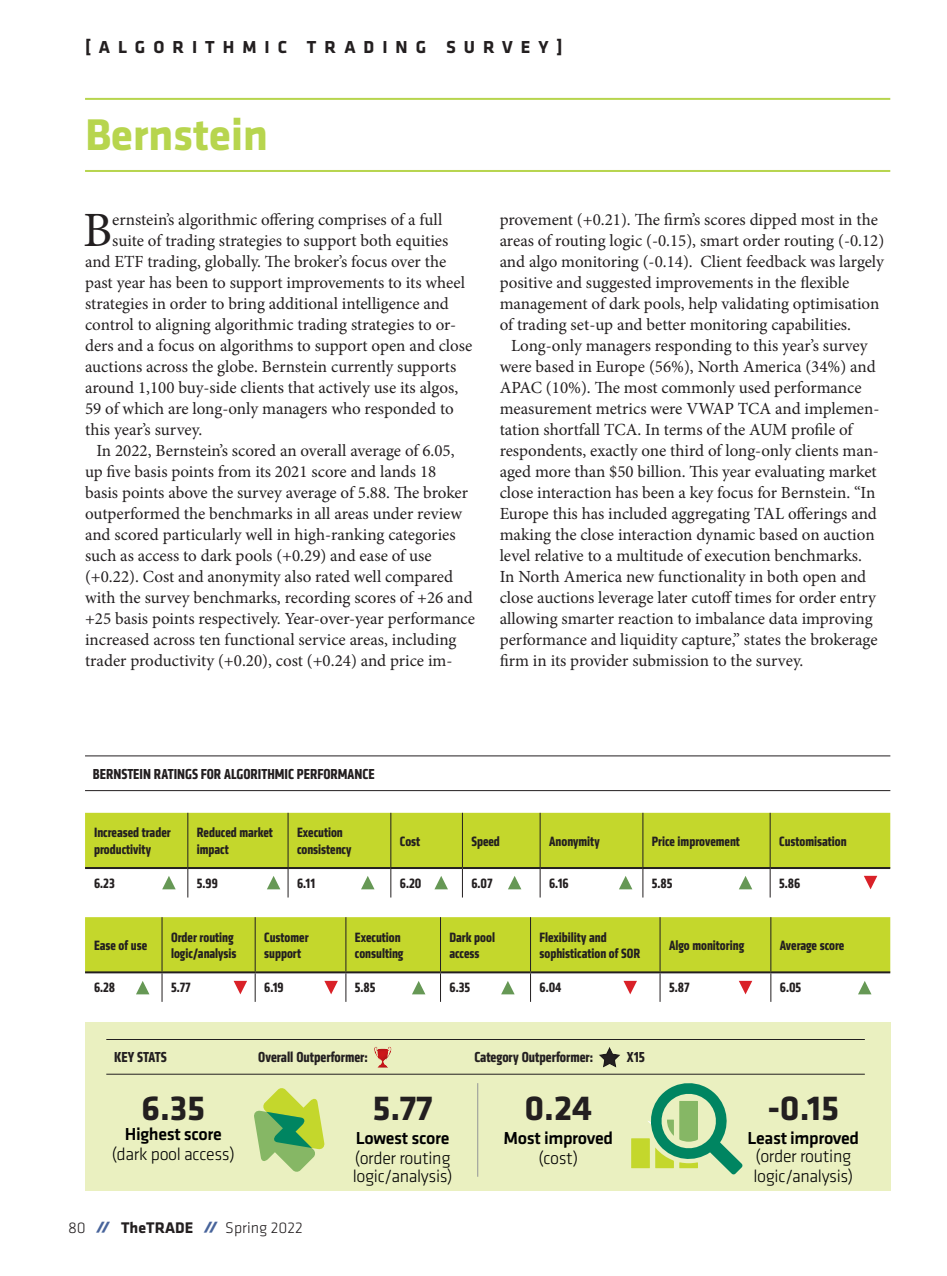
<style>
.page{position:relative;width:947px;height:1276px;background:#fff}
.page>*{position:absolute;margin:0;border:0;box-sizing:border-box;transform-origin:0 0}
._01__Body_Dropcap_2{font:49.4px "Minion Pro";color:#231f20}
.Survey_-_market_hed{font:700 46px "Klavika";letter-spacing:-.01em;color:#b7d54e}
.Algo_-_number{font:700 36px "Klavika";color:#231f20}
.Algo_-_number-2{font:300 18px/20px "Klavika";letter-spacing:-.02em;color:#000;text-align:center}
.Algo_-_number-3{font:500 18px/20px "Klavika";letter-spacing:-.02em;color:#000;text-align:center}
.Department___hed{font:700 18px "Klavika";letter-spacing:.445em;color:#231f20}
._01__Body_Dropcap_2-2{font:17px/21px "Minion Pro";color:#231f20}
.t1{font:300 16px "Klavika";color:#231f20}
.Survey_-_table_graph{font:700 15px "Klavika Condensed";color:#231f20}
.Q2_2017_-_Data_table{font:700 14px/16.8px "Klavika Condensed";color:#231f20}
.s1{font-weight:500}
.s2{font-weight:300}
.s3{font-family:"Klavika Display";font-weight:900;font-style:italic;font-size:13.8px;color:#48649b}
.s4{font-weight:700}
</style>
<div class="page">
<hr style="left:85px;top:755px;width:805px;height:1px;background:#231f20">
<hr style="left:85px;top:790px;width:805px;height:1px;background:#231f20">
<hr style="left:85px;top:98px;width:805px;height:2px;background:#b7d54e">
<hr style="left:85px;top:170px;width:805px;height:2px;background:#b7d54e">
<div style="left:85px;top:1023px;width:805px;height:168px;background:#eaf0c0"></div>
<hr style="left:106px;top:1039px;width:759px;height:1px;background:#231f20">
<hr style="left:106px;top:1074px;width:759px;height:1px;background:#231f20">
<svg style="left:254px;top:1088px;width:71px;height:84px"></svg>
<div style="left:631px;top:1138px;width:19px;height:30px;background:#c4d72c"></div>
<svg style="left:647px;top:1083px;width:96px;height:91px"></svg>
<hr style="left:477px;top:1083px;width:1px;height:93px;background:#939598">
<svg style="left:85px;top:813px;width:805px;height:84px"></svg>
<svg style="left:85px;top:917px;width:805px;height:85px"></svg>
<div style="left:370px;top:1042px;width:22px;height:26px;background:#231f20;opacity:.27"></div>
<div style="left:596px;top:1046px;width:26px;height:24px;background:#231f20;opacity:.5"></div>
<p class="Department___hed" style="left:85px;top:34px;width:479px">[ALGORITHMIC TRADING SURVEY]</p>
<p class="Survey_-_market_hed" style="left:85px;top:101px;width:185px">Bernstein</p>
<p class="_01__Body_Dropcap_2" style="left:83px;top:197px;width:30px">B</p>
<p class="_01__Body_Dropcap_2-2" style="left:112px;top:209px;width:331px">ernstein’s algorithmic offering comprises of a full</p>
<p class="_01__Body_Dropcap_2-2" style="left:112px;top:230px;width:338px">suite of trading strategies to support both equities</p>
<p class="_01__Body_Dropcap_2-2" style="left:85px;top:251px;width:363px">and ETF trading, globally. The broker’s focus over the</p>
<p class="_01__Body_Dropcap_2-2" style="left:85px;top:272px;width:381px">past year has been to support improvements to its wheel</p>
<p class="_01__Body_Dropcap_2-2" style="left:85px;top:293px;width:365px">strategies in order to bring additional intelligence and</p>
<p class="_01__Body_Dropcap_2-2" style="left:85px;top:314px;width:373px">control to aligning algorithmic trading strategies to or-</p>
<p class="_01__Body_Dropcap_2-2" style="left:85px;top:335px;width:389px">ders and a focus on algorithms to support open and close</p>
<p class="_01__Body_Dropcap_2-2" style="left:85px;top:356px;width:373px">auctions across the globe. Bernstein currently supports</p>
<p class="_01__Body_Dropcap_2-2" style="left:85px;top:377px;width:375px">around 1,100 buy-side clients that actively use its algos,</p>
<p class="_01__Body_Dropcap_2-2" style="left:85px;top:398px;width:370px">59 of which are long-only managers who responded to</p>
<p class="_01__Body_Dropcap_2-2" style="left:85px;top:419px;width:119px">this year’s survey.</p>
<p class="_01__Body_Dropcap_2-2" style="left:85px;top:440px;width:391px;text-indent:11px">In 2022, Bernstein’s scored an overall average of 6.05, up five basis points from its 2021 score and lands 18<br>basis points above the survey average of 5.88. The broker outperformed the benchmarks in all areas under review and scored particularly well in high-ranking categories such as access to dark pools (+0.29) and ease of use (+0.22). Cost and anonymity also rated well compared with the survey benchmarks, recording scores of +26 and +25 basis points respectively. Year-over-year performance increased across ten functional service areas, including trader productivity (+0.20), cost (+0.24) and price im-</p>
<p class="_01__Body_Dropcap_2-2" style="left:500px;top:209px;width:386px">provement (+0.21). The firm’s scores dipped most in the areas of routing logic (-0.15), smart order routing (-0.12) and algo monitoring (-0.14). Client feedback was largely positive and suggested improvements in the flexible management of dark pools, help validating optimisation of trading set-up and better monitoring capabilities.</p>
<p class="_01__Body_Dropcap_2-2" style="left:500px;top:335px;width:381px;text-indent:11px">Long-only managers responding to this year’s survey were based in Europe (56%), North America (34%) and APAC (10%). The most commonly used performance measurement metrics were VWAP TCA and implemen&shy;tation shortfall TCA. In terms of the AUM profile of respondents, exactly one third of long-only clients man&shy;aged more than $50 billion. This year evaluating market close interaction has been a key focus for Bernstein. “In Europe this has included aggregating TAL offerings and making the close interaction dynamic based on auction level relative to a multitude of execution benchmarks.<br>In North America new functionality in both open and close auctions leverage later cutoff times for order entry allowing smarter reaction to imbalance data improving performance and liquidity capture,” states the brokerage firm in its provider submission to the survey.</p>
<p class="Survey_-_table_graph" style="left:93px;top:764px;width:283px">BERNSTEIN RATINGS FOR ALGORITHMIC PERFORMANCE</p>
<p class="Q2_2017_-_Data_table" style="left:94px;top:824px;width:78px">Increased trader productivity</p>
<p class="Q2_2017_-_Data_table" style="left:197px;top:824px;width:78px">Reduced market impact</p>
<p class="Q2_2017_-_Data_table" style="left:297px;top:824px;width:56px">Execution consistency</p>
<p class="Q2_2017_-_Data_table" style="left:400px;top:832px;width:22px">Cost</p>
<p class="Q2_2017_-_Data_table" style="left:471px;top:832px;width:30px">Speed</p>
<p class="Q2_2017_-_Data_table" style="left:549px;top:832px;width:52px">Anonymity</p>
<p class="Q2_2017_-_Data_table" style="left:652px;top:832px;width:90px">Price improvement</p>
<p class="Q2_2017_-_Data_table" style="left:779px;top:832px;width:69px">Customisation</p>
<p class="Q2_2017_-_Data_table" style="left:94px;top:875px;width:22px">6.23</p>
<p class="Q2_2017_-_Data_table" style="left:197px;top:875px;width:22px">5.99</p>
<p class="Q2_2017_-_Data_table" style="left:297px;top:875px;width:20px">6.11</p>
<p class="Q2_2017_-_Data_table" style="left:400px;top:875px;width:23px">6.20</p>
<p class="Q2_2017_-_Data_table" style="left:471px;top:875px;width:23px">6.07</p>
<p class="Q2_2017_-_Data_table" style="left:549px;top:875px;width:21px">6.16</p>
<p class="Q2_2017_-_Data_table" style="left:652px;top:875px;width:22px">5.85</p>
<p class="Q2_2017_-_Data_table" style="left:779px;top:875px;width:23px">5.86</p>
<p class="Q2_2017_-_Data_table" style="left:94px;top:937px;width:55px">Ease of use</p>
<p class="Q2_2017_-_Data_table" style="left:171px;top:928px;width:67px">Order routing logic/analysis</p>
<p class="Q2_2017_-_Data_table" style="left:264px;top:928px;width:46px">Customer support</p>
<p class="Q2_2017_-_Data_table" style="left:355px;top:928px;width:50px">Execution consulting</p>
<p class="Q2_2017_-_Data_table" style="left:449px;top:928px;width:47px">Dark pool access</p>
<p class="Q2_2017_-_Data_table" style="left:539px;top:928px;width:102px">Flexibility and sophistication of SOR</p>
<p class="Q2_2017_-_Data_table" style="left:669px;top:937px;width:77px">Algo monitoring</p>
<p class="Q2_2017_-_Data_table" style="left:780px;top:937px;width:66px">Average score</p>
<p class="Q2_2017_-_Data_table" style="left:94px;top:979px;width:23px">6.28</p>
<p class="Q2_2017_-_Data_table" style="left:171px;top:979px;width:21px">5.77</p>
<p class="Q2_2017_-_Data_table" style="left:264px;top:979px;width:21px">6.19</p>
<p class="Q2_2017_-_Data_table" style="left:355px;top:979px;width:22px">5.85</p>
<p class="Q2_2017_-_Data_table" style="left:449px;top:979px;width:22px">6.35</p>
<p class="Q2_2017_-_Data_table" style="left:539px;top:979px;width:23px">6.04</p>
<p class="Q2_2017_-_Data_table" style="left:669px;top:979px;width:22px">5.87</p>
<p class="Q2_2017_-_Data_table" style="left:780px;top:979px;width:23px">6.05</p>
<p class="Survey_-_table_graph" style="left:114px;top:1047px;width:54px">KEY STATS</p>
<p class="Survey_-_table_graph" style="left:258px;top:1047px;width:111px">Overall Outperformer:</p>
<p class="Survey_-_table_graph" style="left:474px;top:1047px;width:120px">Category Outperformer:</p>
<p class="Survey_-_table_graph" style="left:627px;top:1047px;width:20px">X15</p>
<p class="Algo_-_number" style="left:141px;top:1082px;width:65px">6.35</p>
<p class="Algo_-_number-2" style="left:112px;top:1124px;width:124px"><span class="s1">Highest score </span>(dark pool access)</p>
<p class="Algo_-_number" style="left:524px;top:1082px;width:69px">0.24</p>
<p class="Algo_-_number-3" style="left:504px;top:1128px;width:111px">Most improved <span class="s2">(cost)</span></p>
<p class="Algo_-_number" style="left:373px;top:1082px;width:62px">5.77</p>
<p class="Algo_-_number-2" style="left:355px;top:1128px;width:97px;text-align:left"><span class="s1">Lowest score </span>(order routing</p>
<p class="Algo_-_number-2" style="left:353px;top:1166px;width:101px">logic/analysis)</p>
<p class="t1" style="left:68px;top:1218px;width:236px">80 <span class="s3">//</span> <span class="s4">TheTRADE</span> <span class="s3">//</span> Spring 2022</p>
<p class="Algo_-_number" style="left:768px;top:1082px;width:73px">-0.15</p>
<p class="Algo_-_number-3" style="left:747px;top:1129px;width:113px;line-height:18px">Least improved <span class="s2">(order routing</span></p>
<p class="Algo_-_number-2" style="left:753px;top:1166px;width:101px">logic/analysis)</p>
</div>
